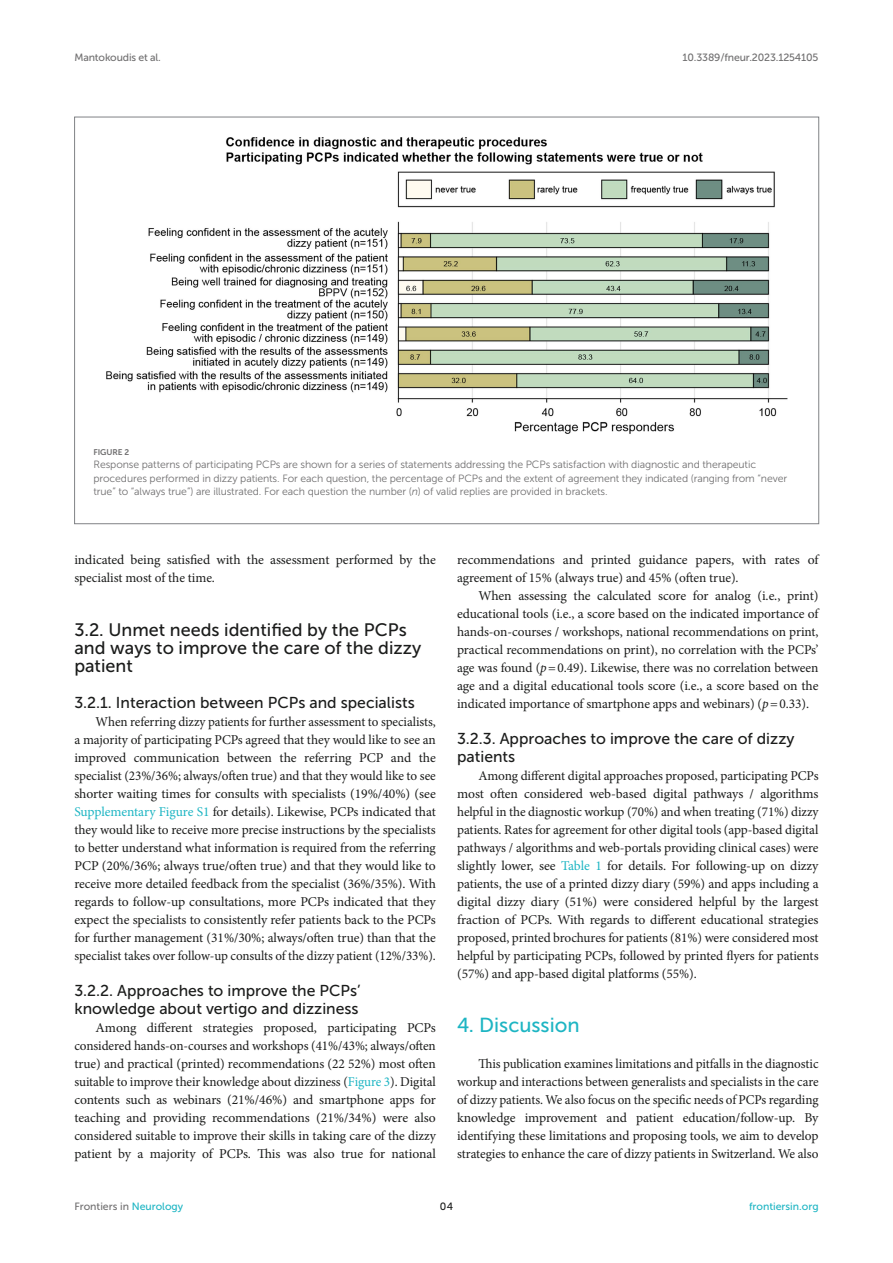
<style>
.page{position:relative;width:893px;height:1263px;background:#fff}
.page>*{position:absolute;margin:0;border:0;box-sizing:border-box;transform-origin:0 0}
.HEAD_1{font:20.25px "Museo Sans 500";color:#1db5c3}
.HEAD_2{font:18px/18px "Museo Sans 500";color:#1b1c1b}
.HEAD_3{font:15.75px/18px "Museo Sans 500";color:#1b1c1b}
.HEAD_3_after_HEAD_2{font:15.75px "Museo Sans 500";color:#1b1c1b}
.TEXT_FLUSH{font:13.5px/18px "Minion Pro";letter-spacing:-.005em;color:#1b1c1b;text-align:justify}
.TEXT{font:13.5px/18px "Minion Pro";letter-spacing:-.01em;color:#1b1c1b;text-align:justify}
.FIG_LEG{font:10.5px/13.5px "Museo Sans 300";letter-spacing:-.01em;color:#706f70}
.t1{font:10.5px "Museo Sans 500";letter-spacing:-.015em;color:#706f70}
.t2{font:10.5px "Museo Sans 500";color:#1db5c3}
.t3{font:10.5px "Museo Sans 500";color:#1b1c1b}
.FIG_HD{font:8.25px "Museo Sans 700";letter-spacing:-.01em;color:#706f70}
.s1{font-style:italic}
.s2{color:#1db5c3}
</style>
<div class="page">
<img style="left:106px;top:137px;width:682px;height:297px">
<p class="t1" style="left:74px;top:51px;width:88px">Mantokoudis et al.</p>
<p class="t1" style="left:683px;top:51px;width:137px">10.3389/fneur.2023.1254105</p>
<p class="FIG_HD" style="left:94px;top:447px;width:37px">FIGURE 2</p>
<p class="FIG_LEG" style="left:94px;top:458px;width:695px">Response patterns of participating PCPs are shown for a series of statements addressing the PCPs satisfaction with diagnostic and therapeutic procedures performed in dizzy patients. For each question, the percentage of PCPs and the extent of agreement they indicated (ranging from “never true” to “always true”) are illustrated. For each question the number (<span class="s1">n</span>) of valid replies are provided in brackets.</p>
<p class="TEXT_FLUSH" style="left:74px;top:551px;width:363px">indicated being satisfied with the assessment performed by the specialist most of the time.</p>
<p class="HEAD_2" style="left:74px;top:621px;width:348px">3.2. Unmet needs identified by the PCPs and ways to improve the care of the dizzy patient</p>
<p class="HEAD_3_after_HEAD_2" style="left:74px;top:694px;width:342px">3.2.1. Interaction between PCPs and specialists</p>
<p class="TEXT_FLUSH" style="left:74px;top:713px;width:363px;text-indent:21px">When referring dizzy patients for further assessment to specialists, a majority of participating PCPs agreed that they would like to see an improved communication between the referring PCP and the specialist (23%/36%; always/often true) and that they would like to see shorter waiting times for consults with specialists (19%/40%) (see <span class="s2">Supplementary Figure S1</span> for details). Likewise, PCPs indicated that they would like to receive more precise instructions by the specialists to better understand what information is required from the referring PCP (20%/36%; always true/often true) and that they would like to receive more detailed feedback from the specialist (36%/35%). With regards to follow-up consultations, more PCPs indicated that they expect the specialists to consistently refer patients back to the PCPs for further management (31%/30%; always/often true) than that the specialist takes over follow-up consults of the dizzy patient (12%/33%).</p>
<p class="HEAD_3" style="left:74px;top:982px;width:288px">3.2.2. Approaches to improve the PCPs’ knowledge about vertigo and dizziness</p>
<p class="TEXT_FLUSH" style="left:74px;top:1019px;width:363px;text-indent:21px">Among different strategies proposed, participating PCPs considered hands-on-courses and workshops (41%/43%; always/often true) and practical (printed) recommendations (22 52%) most often suitable to improve their knowledge about dizziness (<span class="s2">Figure 3</span>). Digital contents such as webinars (21%/46%) and smartphone apps for teaching and providing recommendations (21%/34%) were also considered suitable to improve their skills in taking care of the dizzy patient by a majority of PCPs. This was also true for national</p>
<p class="TEXT_FLUSH" style="left:457px;top:551px;width:363px">recommendations and printed guidance papers, with rates of agreement of 15% (always true) and 45% (often true).</p>
<p class="TEXT" style="left:457px;top:587px;width:363px;text-indent:21px">When assessing the calculated score for analog (i.e., print) educational tools (i.e., a score based on the indicated importance of hands-on-courses / workshops, national recommendations on print, practical recommendations on print), no correlation with the PCPs’ age was found (<span class="s1">p</span>=0.49). Likewise, there was no correlation between age and a digital educational tools score (i.e., a score based on the indicated importance of smartphone apps and webinars) (<span class="s1">p</span>=0.33).</p>
<p class="HEAD_3" style="left:457px;top:730px;width:339px">3.2.3. Approaches to improve the care of dizzy patients</p>
<p class="TEXT_FLUSH" style="left:457px;top:767px;width:363px;text-indent:21px">Among different digital approaches proposed, participating PCPs most often considered web-based digital pathways / algorithms helpful in the diagnostic workup (70%) and when treating (71%) dizzy patients. Rates for agreement for other digital tools (app-based digital pathways / algorithms and web-portals providing clinical cases) were slightly lower, see <span class="s2">Table 1</span> for details. For following-up on dizzy patients, the use of a printed dizzy diary (59%) and apps including a digital dizzy diary (51%) were considered helpful by the largest fraction of PCPs. With regards to different educational strategies proposed, printed brochures for patients (81%) were considered most helpful by participating PCPs, followed by printed flyers for patients (57%) and app-based digital platforms (55%).</p>
<p class="HEAD_1" style="left:457px;top:1014px;width:124px">4. Discussion</p>
<p class="TEXT_FLUSH" style="left:457px;top:1055px;width:363px;text-indent:21px">This publication examines limitations and pitfalls in the diagnostic workup and interactions between generalists and specialists in the care of dizzy patients. We also focus on the specific needs of PCPs regarding knowledge improvement and patient education/follow-up. By identifying these limitations and proposing tools, we aim to develop strategies to enhance the care of dizzy patients in Switzerland. We also</p>
<p class="t1" style="left:74px;top:1200px;width:110px">Frontiers in <span class="s2">Neurology</span></p>
<p class="t3" style="left:440px;top:1200px;width:15px">04</p>
<p class="t2" style="left:749px;top:1200px;width:71px">frontiersin.org</p>
</div>
